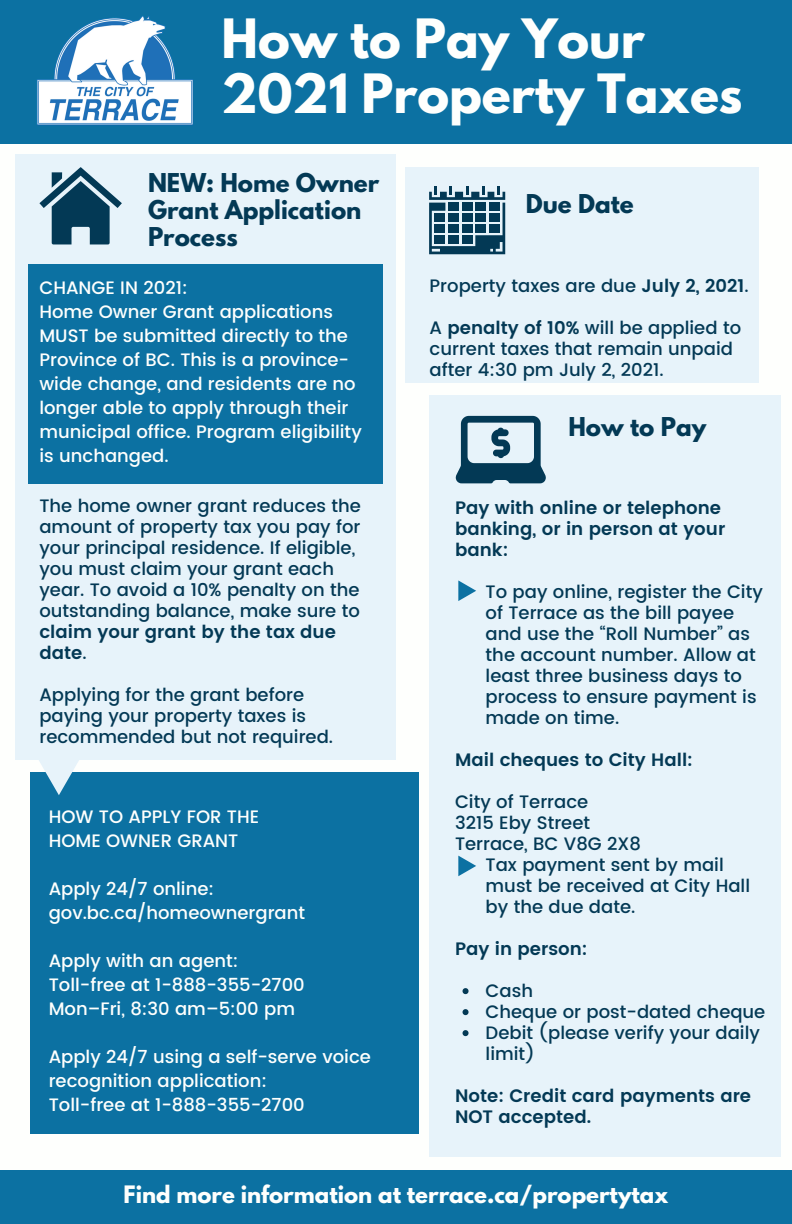
<style>
.page{position:relative;width:792px;height:1224px;background:#fff}
.page>*{position:absolute;margin:0;border:0;box-sizing:border-box;transform-origin:0 0}
.t1{font:700 48px/55.2px "League Spartan";color:#fefffd}
.t2{font:700 23px/27px "League Spartan";color:#033955}
.t3{font:700 21.2px "League Spartan";color:#fefffd}
.t4{font:500 18px/21px "Poppins";color:#033955}
.t5{font:500 18px/24px "Poppins";color:#fefffd}
.t6{font:600 18px/21px "Poppins";color:#033955}
.s1{font-weight:600}
</style>
<div class="page">
<div style="left:0;top:1170px;width:792px;height:54px;background:#0c71a2"></div>
<div style="left:0;top:0;width:792px;height:143px;background:#0c71a2"></div>
<img style="left:37px;top:16px;width:156px;height:109px">
<div style="left:405px;top:167px;width:354px;height:216px;background:#e7f3fa"></div>
<svg style="left:429px;top:186px;width:76px;height:68px"></svg>
<div style="left:475px;top:224px;width:11px;height:9px;background:#033955"></div>
<div style="left:475px;top:213px;width:11px;height:9px;background:#033955"></div>
<div style="left:462px;top:203px;width:11px;height:8px;background:#033955"></div>
<div style="left:462px;top:213px;width:11px;height:9px;background:#033955"></div>
<div style="left:462px;top:224px;width:11px;height:9px;background:#033955"></div>
<div style="left:462px;top:235px;width:11px;height:8px;background:#033955"></div>
<div style="left:15px;top:154px;width:381px;height:606px;background:#e7f3fa"></div>
<svg style="left:39px;top:167px;width:83px;height:77px"></svg>
<div style="left:30px;top:772px;width:388px;height:362px;background:#0c71a2"></div>
<svg style="left:39px;top:760px;width:40px;height:35px"></svg>
<div style="left:430px;top:395px;width:351px;height:762px;background:#e7f3fa"></div>
<svg style="left:456px;top:416px;width:90px;height:67px"></svg>
<svg style="left:463px;top:988px;width:6px;height:6px"></svg>
<svg style="left:463px;top:1009px;width:6px;height:6px"></svg>
<svg style="left:463px;top:1030px;width:6px;height:6px"></svg>
<div style="left:29px;top:264px;width:354px;height:219px;background:#0c71a2"></div>
<svg style="left:458px;top:856px;width:18px;height:20px"></svg>
<svg style="left:458px;top:580px;width:18px;height:21px"></svg>
<p class="t1" style="left:222px;top:17px;width:523px">How to Pay Your<br>2021 Property Taxes</p>
<p class="t2" style="left:148px;top:172px;width:233px">NEW: Home Owner<br>Grant Application<br>Process</p>
<p class="t5" style="left:39px;top:276px;width:150px">CHANGE IN 2021:</p>
<p class="t5" style="left:39px;top:300px;width:324px">Home Owner Grant applications<br>MUST be submitted directly to the<br>Province of BC. This is a province&shy;wide change, and residents are no longer able to apply through their municipal office. Program eligibility is unchanged.</p>
<p class="t4" style="left:39px;top:495px;width:323px">The home owner grant reduces the amount of property tax you pay for your principal residence. If eligible, you must claim your grant each year. To avoid a 10% penalty on the outstanding balance, make sure to <span class="s1">claim your grant by the tax due date</span>.</p>
<p class="t4" style="left:39px;top:684px;width:295px">Applying for the grant before paying your property taxes is recommended but not required.</p>
<p class="t5" style="left:49px;top:804px;width:212px">HOW TO APPLY FOR THE</p>
<p class="t5" style="left:49px;top:828px;width:191px">HOME OWNER GRANT</p>
<p class="t5" style="left:49px;top:876px;width:258px">Apply 24/7 online: gov.bc.ca/homeownergrant</p>
<p class="t5" style="left:49px;top:948px;width:191px">Apply with an agent:</p>
<p class="t5" style="left:49px;top:972px;width:258px">Toll-free at 1-888-355-2700</p>
<p class="t5" style="left:49px;top:996px;width:248px">Mon–Fri, 8:30 am–5:00 pm</p>
<p class="t5" style="left:49px;top:1044px;width:324px">Apply 24/7 using a self-serve voice recognition application:</p>
<p class="t5" style="left:49px;top:1092px;width:258px">Toll-free at 1-888-355-2700</p>
<p class="t2" style="left:526px;top:193px;width:109px">Due Date</p>
<p class="t4" style="left:430px;top:275px;width:321px">Property taxes are due <span class="s1">July 2, 2021</span>.</p>
<p class="t4" style="left:430px;top:317px;width:313px">A <span class="s1">penalty of 10%</span> will be applied to current taxes that remain unpaid after 4:30 pm July 2, 2021.</p>
<p class="t2" style="left:568px;top:416px;width:139px">How to Pay</p>
<p class="t6" style="left:455px;top:497px;width:272px">Pay with online or telephone banking, or in person at your bank:</p>
<p class="t4" style="left:486px;top:581px;width:279px">To pay online, register the City of Terrace as the bill payee and use the “Roll Number” as the account number. Allow at least three business days to process to ensure payment is made on time.</p>
<p class="t6" style="left:455px;top:749px;width:239px">Mail cheques to City Hall:</p>
<p class="t4" style="left:455px;top:791px;width:135px">City of Terrace</p>
<p class="t4" style="left:455px;top:812px;width:137px">3215 Eby Street</p>
<p class="t4" style="left:455px;top:833px;width:187px">Terrace, BC V8G 2X8</p>
<p class="t4" style="left:486px;top:854px;width:266px">Tax payment sent by mail must be received at City Hall by the due date.</p>
<p class="t6" style="left:455px;top:938px;width:134px">Pay in person:</p>
<p class="t4" style="left:486px;top:980px;width:49px">Cash</p>
<p class="t4" style="left:486px;top:1001px;width:281px">Cheque or post-dated cheque</p>
<p class="t4" style="left:486px;top:1022px;width:276px">Debit (please verify your daily limit)</p>
<p class="t6" style="left:455px;top:1085px;width:298px">Note: Credit card payments are<br>NOT accepted.</p>
<p class="t3" style="left:124px;top:1184px;width:546px">Find more information at terrace.ca/propertytax</p>
</div>
